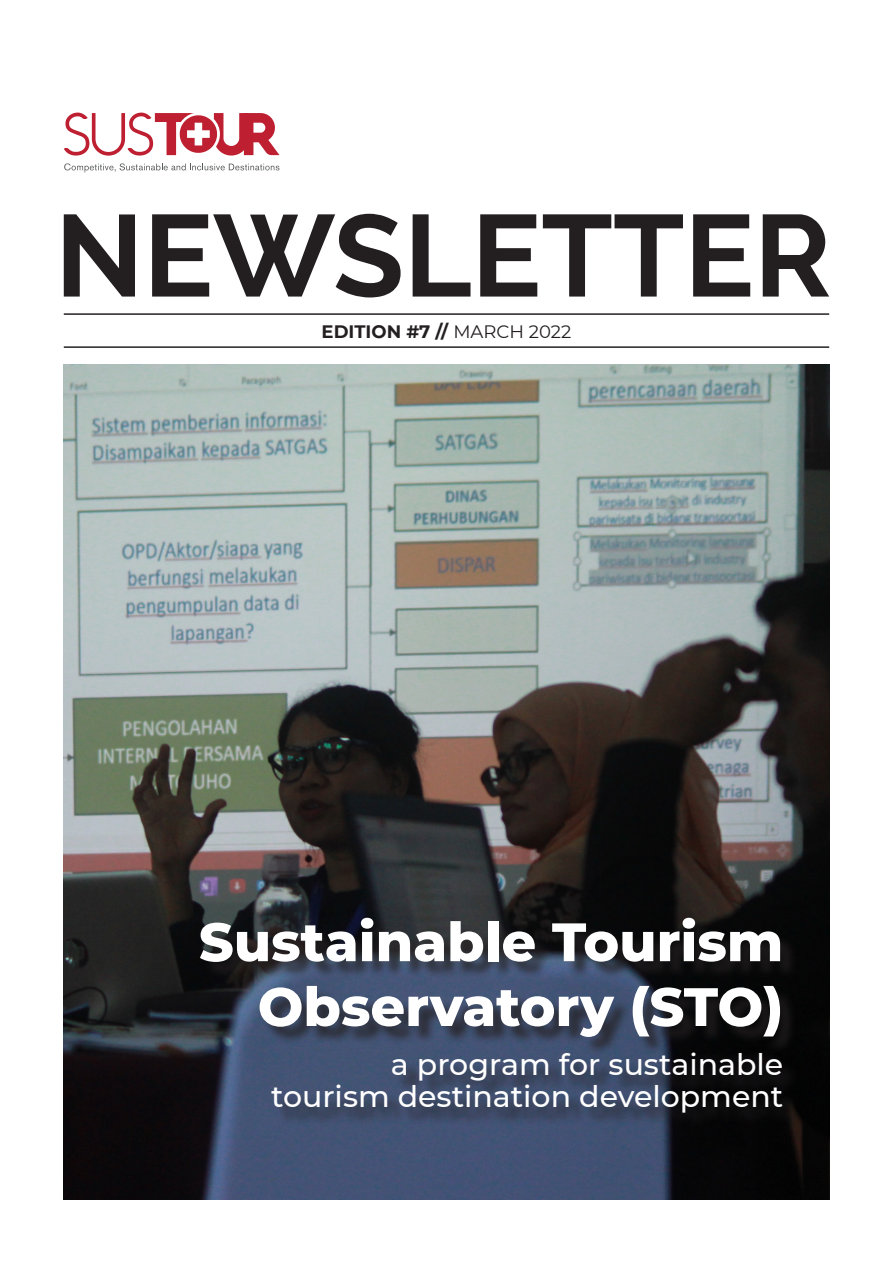
<style>
.page{position:relative;width:893px;height:1263px;background:#fff}
.page>*{position:absolute;margin:0;border:0;box-sizing:border-box;transform-origin:0 0}
.t1{font:800 54px/64.8px "Montserrat";color:#fff;text-align:right}
.t2{font:500 30px "Montserrat";color:#fff}
.t3{font:700 18px "Montserrat";color:#231f20}
.s1{font-weight:400}
</style>
<div class="page">
<img style="left:64px;top:365px;width:765px;height:834px">
<hr style="left:64px;top:313px;width:765px;height:2px;background:#231f20">
<hr style="left:64px;top:346px;width:765px;height:2px;background:#231f20">
<svg style="left:64px;top:214px;width:765px;height:83px"></svg>
<div style="left:203px;top:921px;width:597px;height:210px;background:#231f20;opacity:.75"></div>
<svg style="left:64px;top:163px;width:215px;height:9px"></svg>
<svg style="left:64px;top:113px;width:215px;height:43px"></svg>
<p class="t3" style="left:322px;top:319px;width:251px">EDITION #7 // <span class="s1">MARCH 2022</span></p>
<p class="t1" style="left:199px;top:907px;width:586px">Sustainable Tourism<br>Observatory (STO)</p>
<p class="t2" style="left:391px;top:1043px;width:394px">a program for sustainable</p>
<p class="t2" style="left:271px;top:1075px;width:513px">tourism destination development</p>
</div>
